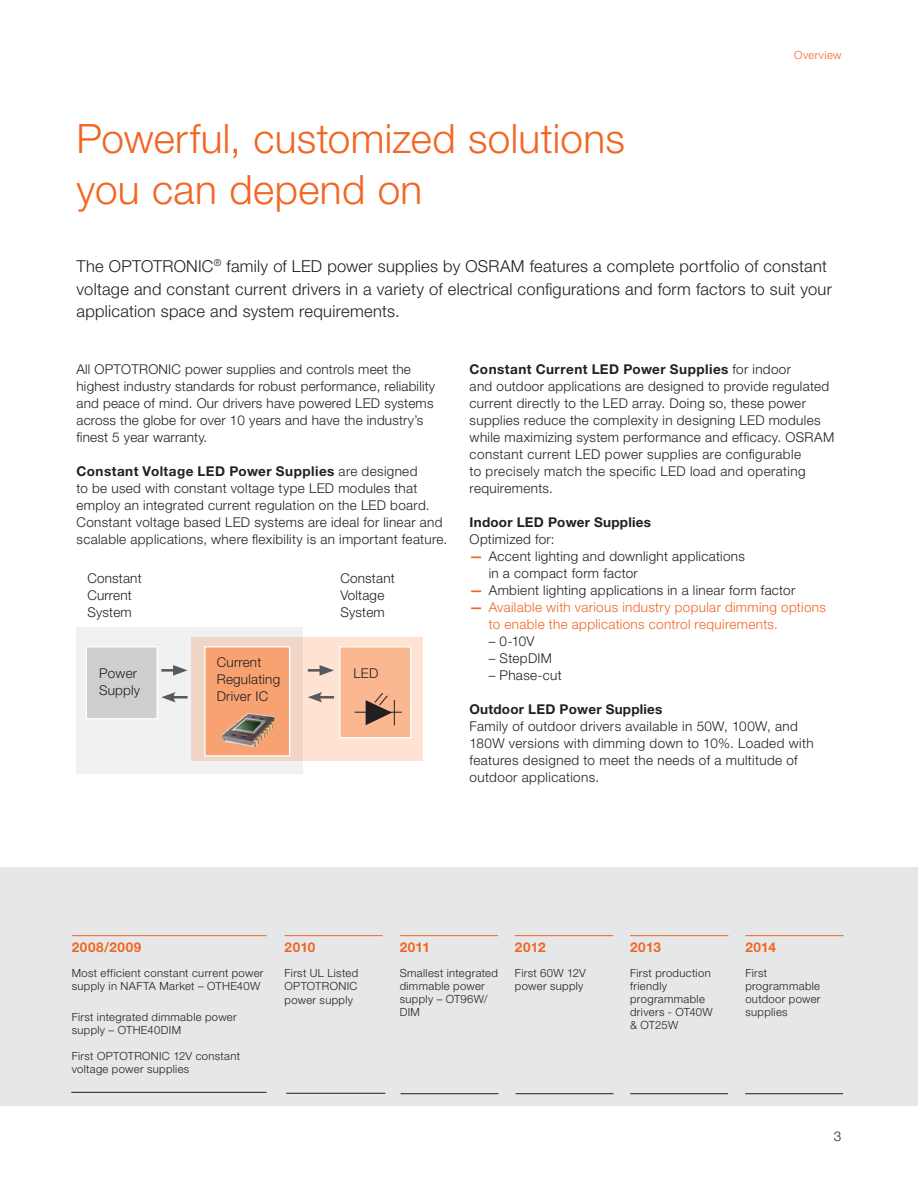
<style>
.page{position:relative;width:918px;height:1188px;background:#fff}
.page>*{position:absolute;margin:0;border:0;box-sizing:border-box;transform-origin:0 0}
.t1{font:300 40.5px/51px "Helvetica Neue LT Pro";letter-spacing:.01em;color:#f26522}
.t2{font:300 16.5px/22.6px "Helvetica Neue LT Pro";letter-spacing:.015em;color:#231f20}
.t3{font:300 13.5px/17px "Helvetica Neue LT Pro";letter-spacing:.025em;color:#231f20}
.t4{font:300 13.5px/17px "Helvetica Neue LT Pro";letter-spacing:.025em;color:#f26522}
.t5{font:700 13.5px "Helvetica Neue LT Pro";letter-spacing:.015em;color:#231f20}
.t6{font:700 13.5px "Helvetica Neue LT Pro";letter-spacing:.045em;color:#f26522}
.t7{font:300 11.25px/12.8px "Helvetica Neue LT Pro";letter-spacing:.03em;color:#231f20}
.t8{font:300 11.25px "Helvetica Neue LT Pro";letter-spacing:.035em;color:#f26522}
.s1{font-weight:700}
.s2{font-weight:700;color:#f26522}
</style>
<div class="page">
<div style="left:0;top:867px;width:918px;height:239px;background:#e6e7e8"></div>
<div style="left:77px;top:627px;width:226px;height:147px;background:#f1f1f2"></div>
<div style="left:191px;top:637px;width:232px;height:124px;background:linear-gradient(to right,#edd3c4,#ffe7d5)"></div>
<div style="left:339px;top:646px;width:72px;height:92px;background:#fbb890;border:1px solid #fff"></div>
<div style="left:86px;top:646px;width:72px;height:73px;background:#cecfd1;border:1px solid #fff"></div>
<div style="left:204px;top:646px;width:86px;height:111px;background:#f8a272;border:1px solid #fff"></div>
<hr style="left:355px;top:712px;width:47px;height:1px;background:#231f20">
<svg style="left:364px;top:693px;width:31px;height:33px"></svg>
<img style="left:221px;top:713px;width:53px;height:34px">
<hr style="left:161px;top:669px;width:17px;height:3px;background:#58595b">
<svg style="left:173px;top:665px;width:15px;height:11px"></svg>
<hr style="left:171px;top:696px;width:17px;height:3px;background:#58595b">
<svg style="left:161px;top:692px;width:15px;height:11px"></svg>
<hr style="left:308px;top:669px;width:16px;height:3px;background:#58595b">
<svg style="left:320px;top:665px;width:14px;height:11px"></svg>
<hr style="left:318px;top:696px;width:16px;height:3px;background:#58595b">
<svg style="left:308px;top:692px;width:14px;height:11px"></svg>
<hr style="left:72px;top:935px;width:195px;height:1px;background:#f26522">
<hr style="left:285px;top:935px;width:98px;height:1px;background:#f26522">
<hr style="left:400px;top:935px;width:98px;height:1px;background:#f26522">
<hr style="left:515px;top:935px;width:98px;height:1px;background:#f26522">
<hr style="left:630px;top:935px;width:98px;height:1px;background:#f26522">
<hr style="left:745px;top:935px;width:99px;height:1px;background:#f26522">
<hr style="left:71px;top:1092px;width:196px;height:1px;background:#231f20">
<hr style="left:286px;top:1093px;width:99px;height:1px;background:#231f20">
<hr style="left:401px;top:1093px;width:97px;height:1px;background:#231f20">
<hr style="left:516px;top:1093px;width:98px;height:1px;background:#231f20">
<hr style="left:630px;top:1093px;width:98px;height:1px;background:#231f20">
<hr style="left:745px;top:1093px;width:98px;height:1px;background:#231f20">
<h1 class="t1" style="left:77px;top:112px;width:550px">Powerful, customized solutions you can depend on</h1>
<p class="t8" style="left:794px;top:48px;width:49px">Overview</p>
<p class="t2" style="left:77px;top:255px;width:757px">The OPTOTRONIC<sup>®</sup> family of LED power supplies by OSRAM features a complete portfolio of constant voltage and constant current drivers in a variety of electrical configurations and form factors to suit your application space and system requirements.</p>
<p class="t3" style="left:77px;top:361px;width:360px">All OPTOTRONIC power supplies and controls meet the highest industry standards for robust performance, reliability and peace of mind. Our drivers have powered LED systems across the globe for over 10 years and have the industry’s finest 5 year warranty.</p>
<p class="t3" style="left:77px;top:463px;width:372px"><span class="s1">Constant Voltage LED Power Supplies</span> are designed<br>to be used with constant voltage type LED modules that employ an integrated current regulation on the LED board.<br>Constant voltage based LED systems are ideal for linear and scalable applications, where flexibility is an important feature.</p>
<p class="t3" style="left:87px;top:570px;width:56px">Constant<br>Current<br>System</p>
<p class="t3" style="left:340px;top:570px;width:56px">Constant<br>Voltage<br>System</p>
<p class="t3" style="left:99px;top:665px;width:43px">Power<br>Supply</p>
<p class="t3" style="left:217px;top:654px;width:65px">Current<br>Regulating<br>Driver IC</p>
<p class="t3" style="left:353px;top:665px;width:26px">LED</p>
<p class="t3" style="left:470px;top:361px;width:366px"><span class="s1">Constant Current LED Power Supplies</span> for indoor<br>and outdoor applications are designed to provide regulated current directly to the LED array. Doing so, these power supplies reduce the complexity in designing LED modules while maximizing system performance and efficacy. OSRAM constant current LED power supplies are configurable<br>to precisely match the specific LED load and operating requirements.</p>
<p class="t5" style="left:470px;top:514px;width:183px">Indoor LED Power Supplies</p>
<p class="t3" style="left:470px;top:531px;width:87px">Optimized for:</p>
<p class="t3" style="left:489px;top:548px;width:258px;text-indent:-19px"><span class="s2">—</span> Accent lighting and downlight applications in a compact form factor</p>
<p class="t3" style="left:470px;top:582px;width:327px"><span class="s2">—</span> Ambient lighting applications in a linear form factor</p>
<p class="t4" style="left:489px;top:599px;width:339px;text-indent:-19px"><span class="s1">—</span> Available with various industry popular dimming options to enable the applications control requirements.</p>
<p class="t3" style="left:489px;top:633px;width:47px">– 0-10V</p>
<p class="t3" style="left:489px;top:650px;width:65px">– StepDIM</p>
<p class="t3" style="left:489px;top:667px;width:75px">– Phase-cut</p>
<p class="t5" style="left:470px;top:701px;width:194px">Outdoor LED Power Supplies</p>
<p class="t3" style="left:470px;top:718px;width:346px">Family of outdoor drivers available in 50W, 100W, and 180W versions with dimming down to 10%. Loaded with features designed to meet the needs of a multitude of outdoor applications.</p>
<p class="t6" style="left:72px;top:939px;width:71px">2008/2009</p>
<p class="t7" style="left:72px;top:967px;width:193px">Most efficient constant current power supply in NAFTA Market – OTHE40W</p>
<p class="t7" style="left:72px;top:1010px;width:167px">First integrated dimmable power supply – OTHE40DIM</p>
<p class="t7" style="left:72px;top:1049px;width:170px">First OPTOTRONIC 12V constant voltage power supplies</p>
<p class="t6" style="left:285px;top:939px;width:32px">2010</p>
<p class="t7" style="left:285px;top:967px;width:75px;text-align:justify">First UL Listed OPTOTRONIC power supply</p>
<p class="t6" style="left:400px;top:939px;width:32px">2011</p>
<p class="t7" style="left:400px;top:967px;width:100px">Smallest integrated dimmable power supply – OT96W/<br>DIM</p>
<p class="t6" style="left:515px;top:939px;width:32px">2012</p>
<p class="t7" style="left:515px;top:967px;width:73px">First 60W 12V power supply</p>
<p class="t6" style="left:630px;top:939px;width:32px">2013</p>
<p class="t7" style="left:630px;top:967px;width:84px">First production friendly programmable drivers - OT40W &amp; OT25W</p>
<p class="t6" style="left:745px;top:939px;width:32px">2014</p>
<p class="t7" style="left:745px;top:967px;width:77px">First programmable outdoor power supplies</p>
<p class="t3" style="left:834px;top:1128px;width:9px">3</p>
</div>
